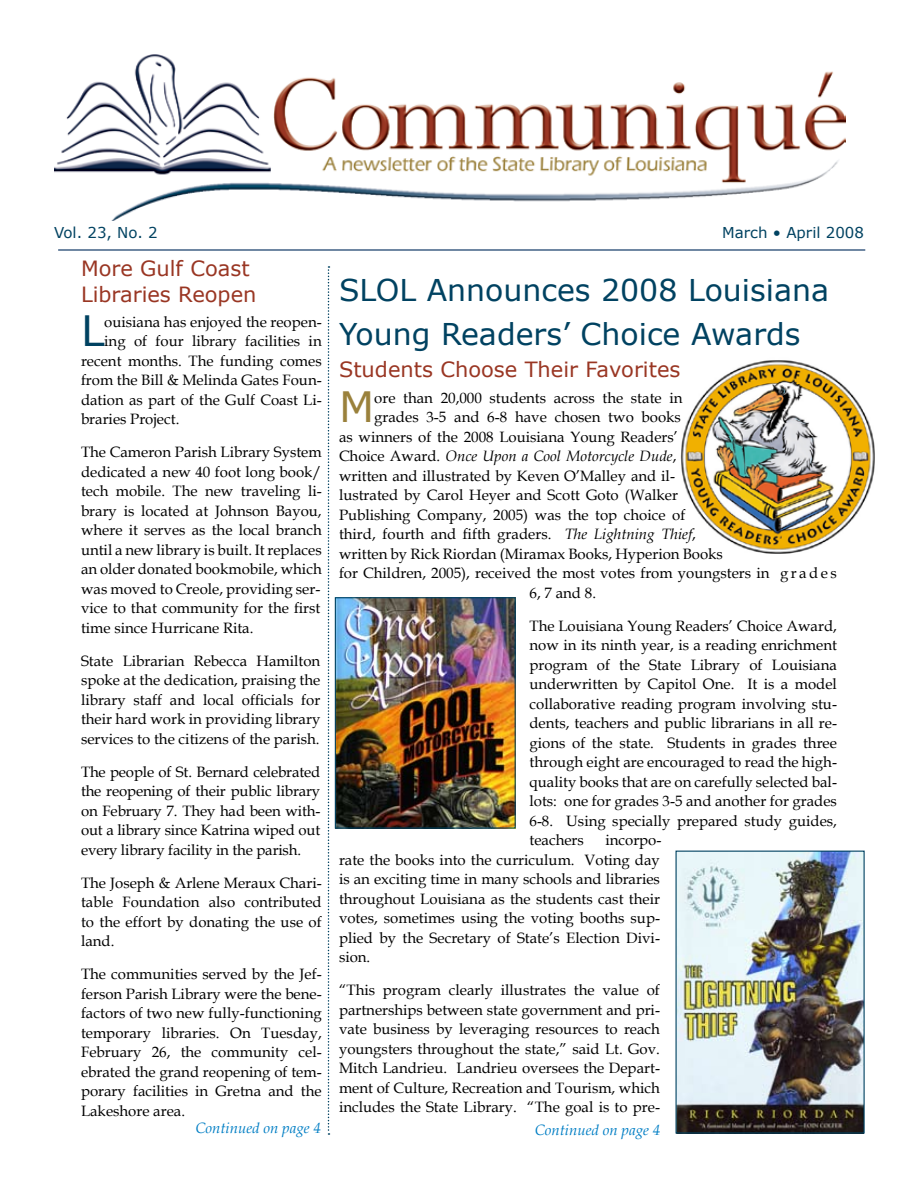
<style>
.page{position:relative;width:918px;height:1188px;background:#fff}
.page>*{position:absolute;margin:0;border:0;box-sizing:border-box;transform-origin:0 0}
.t1{font:41.85px "Verdana";color:#9a813c}
.t2{font:41.85px "Verdana";color:#004261}
.t3{font:30px/43.2px "Verdana";color:#004261}
.t4{font:21px/25.2px "Verdana";color:#993623}
.t5{font:15px/19.5px "Book Antiqua";color:#000;text-align:justify}
.t6{font:italic 15px "Book Antiqua";color:#000}
.t7{font:italic 15px "Book Antiqua";color:#007ec4}
.t8{font:15px "Verdana";color:#004261}
.s1{font-style:normal}
.s2{font-style:italic}
</style>
<div class="page">
<img style="left:680px;top:360px;width:195px;height:194px">
<hr style="left:58px;top:249px;width:807px;height:2px;background:#002b5c">
<img style="left:54px;top:54px;width:792px;height:166px">
<img style="left:678px;top:853px;width:185px;height:279px">
<div style="left:676px;top:851px;width:189px;height:283px;border:1px solid #004261"></div>
<img style="left:337px;top:599px;width:177px;height:228px">
<div style="left:335px;top:597px;width:181px;height:232px;border:1px solid #004261"></div>
<svg style="left:328px;top:266px;width:1px;height:869px"></svg>
<p class="t8" style="left:54px;top:223px;width:105px">Vol. 23, No. 2</p>
<p class="t8" style="left:722px;top:223px;width:143px">March • April 2008</p>
<h3 class="t4" style="left:81px;top:255px;width:177px">More Gulf Coast<br>Libraries Reopen</h3>
<h1 class="t2" style="left:81px;top:304px;width:25px">L</h1>
<p class="t5" style="left:104px;top:311px;width:219px">ouisiana has enjoyed the reopen-</p>
<p class="t5" style="left:104px;top:331px;width:219px">ing of four library facilities in</p>
<p class="t5" style="left:81px;top:350px;width:242px">recent months. The funding comes</p>
<p class="t5" style="left:81px;top:370px;width:242px">from the Bill &amp; Melinda Gates Foun-</p>
<p class="t5" style="left:81px;top:389px;width:242px">dation as part of the Gulf Coast Li-</p>
<p class="t5" style="left:81px;top:409px;width:100px">braries Project.</p>
<p class="t5" style="left:81px;top:442px;width:242px">The Cameron Parish Library System dedicated a new 40 foot long book/ tech mobile. The new traveling li&shy;brary is located at Johnson Bayou, where it serves as the local branch until a new library is built. It replaces an older donated bookmobile, which was moved to Creole, providing ser&shy;vice to that community for the first time since Hurricane Rita.</p>
<p class="t5" style="left:81px;top:650px;width:241px">State Librarian Rebecca Hamilton spoke at the dedication, praising the library staff and local officials for their hard work in providing library services to the citizens of the parish.</p>
<p class="t5" style="left:81px;top:761px;width:241px">The people of St. Bernard celebrated the reopening of their public library on February 7. They had been with&shy;out a library since Katrina wiped out every library facility in the parish.</p>
<p class="t5" style="left:81px;top:872px;width:242px">The Joseph &amp; Arlene Meraux Chari&shy;table Foundation also contributed to the effort by donating the use of land.</p>
<p class="t5" style="left:81px;top:964px;width:242px">The communities served by the Jef&shy;ferson Parish Library were the bene&shy;factors of two new fully-functioning temporary libraries. On Tuesday, February 26, the community cel&shy;ebrated the grand reopening of tem&shy;porary facilities in Gretna and the Lakeshore area.</p>
<p class="t7" style="left:196px;top:1117px;width:127px">Continued on page 4</p>
<h2 class="t3" style="left:339px;top:268px;width:492px">SLOL Announces 2008 Louisiana<br>Young Readers’ Choice Awards</h2>
<h3 class="t4" style="left:339px;top:356px;width:343px">Students Choose Their Favorites</h3>
<h1 class="t1" style="left:339px;top:380px;width:37px">M</h1>
<p class="t5" style="left:374px;top:388px;width:310px">ore than 20,000 students across the state in</p>
<p class="t5" style="left:374px;top:407px;width:308px">grades 3-5 and 6-8 have chosen two books</p>
<p class="t5" style="left:339px;top:427px;width:341px">as winners of the 2008 Louisiana Young Readers’</p>
<p class="t6" style="left:339px;top:446px;width:339px"><span class="s1">Choice Award.</span> Once Upon a Cool Motorcycle Dude<span class="s1">,</span></p>
<p class="t5" style="left:339px;top:466px;width:337px">written and illustrated by Keven O’Malley and il-</p>
<p class="t5" style="left:339px;top:485px;width:340px">lustrated by Carol Heyer and Scott Goto (Walker</p>
<p class="t5" style="left:339px;top:505px;width:348px">Publishing Company, 2005) was the top choice of</p>
<p class="t5" style="left:339px;top:524px;width:358px">third, fourth and fifth graders. <span class="s2">The Lightning Thief</span>,</p>
<p class="t5" style="left:339px;top:544px;width:386px">written by Rick Riordan (Miramax Books, Hyperion Books</p>
<p class="t5" style="left:339px;top:563px;width:500px">for Children, 2005), received the most votes from youngsters in g r a d e s</p>
<p class="t5" style="left:530px;top:583px;width:68px">6, 7 and 8.</p>
<p class="t5" style="left:530px;top:616px;width:309px">The Louisiana Young Readers’ Choice Award, now in its ninth year, is a reading enrichment program of the State Library of Louisiana underwritten by Capitol One. It is a model collaborative reading program involving stu&shy;dents, teachers and public librarians in all re&shy;gions of the state. Students in grades three through eight are encouraged to read the high&shy;quality books that are on carefully selected bal&shy;lots: one for grades 3-5 and another for grades 6-8. Using specially prepared study guides, teachers</p>
<p class="t5" style="left:339px;top:830px;width:324px;text-indent:266px">incorpo&shy;rate the books into the curriculum. Voting day is an exciting time in many schools and libraries throughout Louisiana as the students cast their votes, sometimes using the voting booths sup&shy;plied by the Secretary of State’s Election Divi&shy;sion.</p>
<p class="t5" style="left:339px;top:980px;width:322px">“This program clearly illustrates the value of partnerships between state government and pri&shy;vate business by leveraging resources to reach youngsters throughout the state,” said Lt. Gov.<br>Mitch Landrieu. Landrieu oversees the Depart&shy;ment of Culture, Recreation and Tourism, which includes the State Library. “The goal is to pre-</p>
<p class="t7" style="left:535px;top:1119px;width:127px">Continued on page 4</p>
</div>
